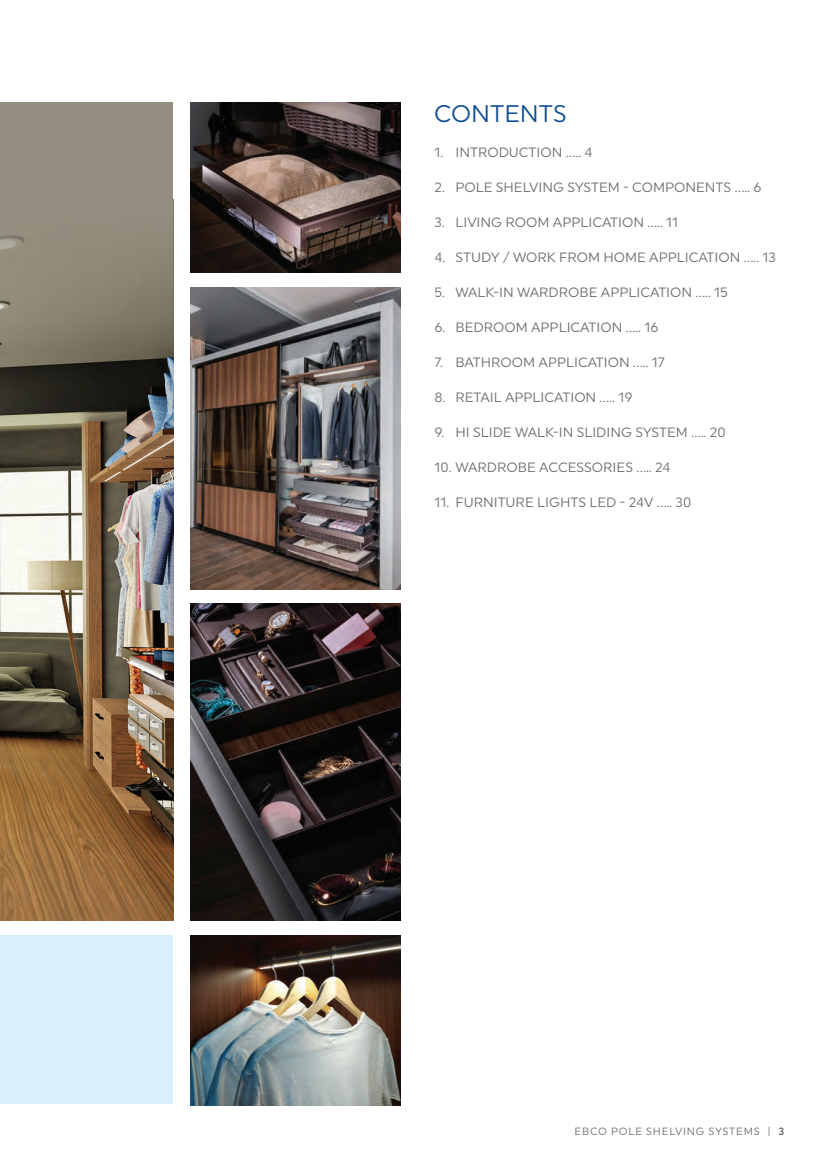
<style>
.page{position:relative;width:830px;height:1170px;background:#fff}
.page>*{position:absolute;margin:0;border:0;box-sizing:border-box;transform-origin:0 0}
.t1{font:24px "Uniform";color:#0f4d91}
.t2{font:13.5px "Uniform";color:#6c6d70}
.t3{font:10.5px "Uniform";letter-spacing:.07em;color:#6c6d70}
.s1{font-weight:500;color:#57585a}
</style>
<div class="page">
<img style="left:0;top:523px;width:173px;height:397px">
<div style="left:0;top:935px;width:173px;height:169px;background:#d4effb"></div>
<img style="left:190px;top:287px;width:210px;height:302px">
<img style="left:190px;top:603px;width:210px;height:317px">
<img style="left:190px;top:103px;width:210px;height:170px">
<img style="left:190px;top:935px;width:210px;height:170px">
<svg style="left:0;top:102px;width:173px;height:421px;background:#827c6d"></svg>
<h1 class="t1" style="left:434px;top:99px;width:134px">CONTENTS</h1>
<p class="t2" style="left:434px;top:144px;width:160px">1. INTRODUCTION ..... 4</p>
<p class="t2" style="left:434px;top:179px;width:328px">2. POLE SHELVING SYSTEM - COMPONENTS ..... 6</p>
<p class="t2" style="left:434px;top:214px;width:245px">3. LIVING ROOM APPLICATION ..... 11</p>
<p class="t2" style="left:434px;top:249px;width:343px">4. STUDY / WORK FROM HOME APPLICATION ..... 13</p>
<p class="t2" style="left:434px;top:284px;width:295px">5. WALK-IN WARDROBE APPLICATION ..... 15</p>
<p class="t2" style="left:434px;top:319px;width:226px">6. BEDROOM APPLICATION ..... 16</p>
<p class="t2" style="left:434px;top:354px;width:232px">7. BATHROOM APPLICATION ..... 17</p>
<p class="t2" style="left:434px;top:389px;width:199px">8. RETAIL APPLICATION ..... 19</p>
<p class="t2" style="left:434px;top:424px;width:292px">9. HI SLIDE WALK-IN SLIDING SYSTEM ..... 20</p>
<p class="t2" style="left:434px;top:459px;width:237px">10. WARDROBE ACCESSORIES ..... 24</p>
<p class="t2" style="left:434px;top:494px;width:258px">11. FURNITURE LIGHTS LED - 24V ..... 30</p>
<p class="t3" style="left:574px;top:1124px;width:211px">EBCO POLE SHELVING SYSTEMS | <span class="s1">3</span></p>
</div>
